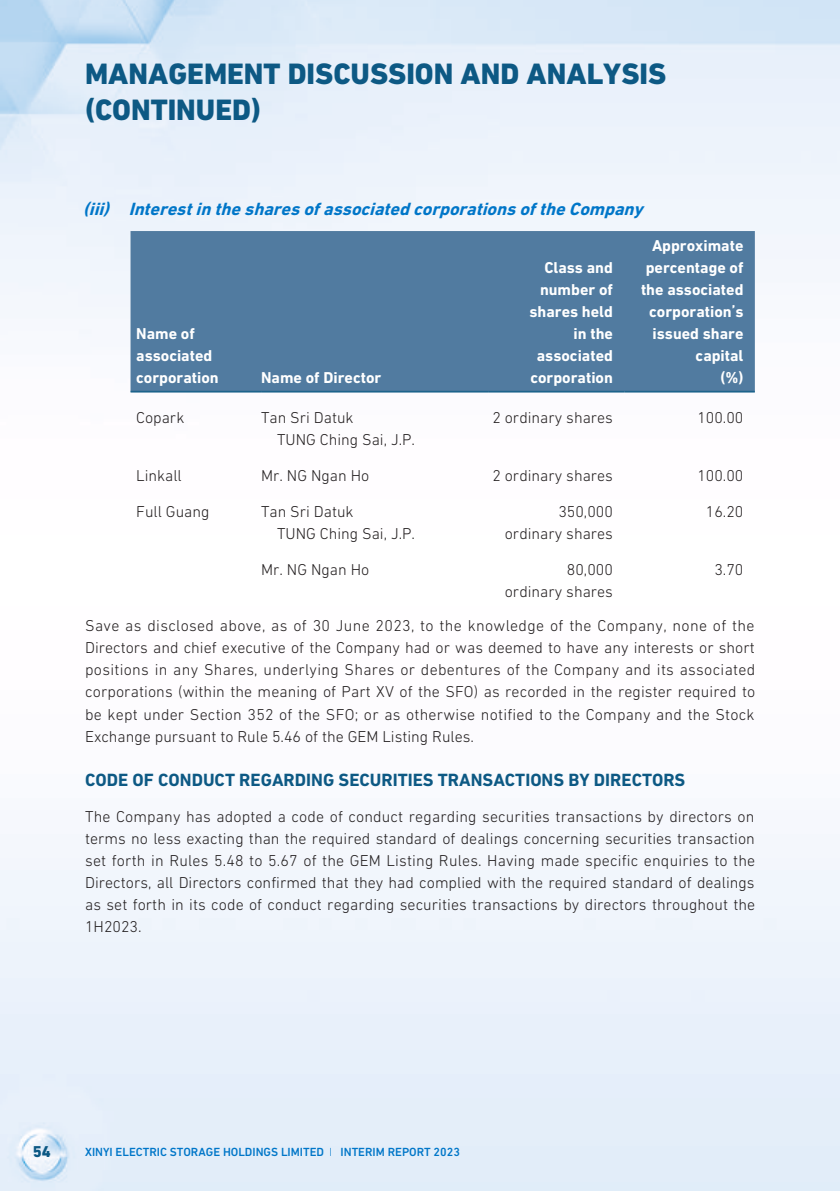
<style>
.page{position:relative;width:840px;height:1191px;background:#fff}
.page>*{position:absolute;margin:0;border:0;box-sizing:border-box;transform-origin:0 0}
.t1{font:800 30px/36px "DIN Next LT Pro";color:#0d5984}
._4__副標題{font:italic 700 18px "DIN Next LT Pro";color:#0076c8}
._3__標題{font:700 18px "DIN Next LT Pro";color:#0d5984}
._1__內文{font:300 16px/22px "DIN Next LT Pro";color:#231f20;text-align:justify}
._1__內文-2{font:700 16px "DIN Next LT Pro";color:#fff}
.t2{font:800 16px "DIN Next LT Pro";color:#0d5984}
.t3{font:500 12px "DIN Next LT Pro";color:#0076c8}
.s1{font-family:"M Hei HK";font-size:8px}
</style>
<div class="page">
<img style="left:0;top:0;width:838px;height:1191px">
<div style="left:130px;top:231px;width:624px;height:160px;background:#517ba0"></div>
<hr style="left:130px;top:391px;width:131px;height:1px;background:#0d5984">
<hr style="left:130px;top:392px;width:131px;height:1px;background:#0d5984">
<hr style="left:261px;top:391px;width:227px;height:1px;background:#0d5984">
<hr style="left:261px;top:392px;width:227px;height:1px;background:#0d5984">
<hr style="left:488px;top:391px;width:136px;height:1px;background:#0d5984">
<hr style="left:488px;top:392px;width:136px;height:1px;background:#0d5984">
<hr style="left:624px;top:391px;width:130px;height:1px;background:#0d5984">
<hr style="left:624px;top:392px;width:130px;height:1px;background:#0d5984">
<h1 class="t1" style="left:85px;top:55px;width:582px">MANAGEMENT DISCUSSION AND ANALYSIS (CONTINUED)</h1>
<p class="_4__副標題" style="left:83px;top:198px;width:566px">(iii) InterestinthesharesofassociatedcorporationsoftheCompany</p>
<p class="_1__內文-2" style="left:136px;top:324px;width:60px">Name of</p>
<p class="_1__內文-2" style="left:136px;top:346px;width:78px">associated</p>
<p class="_1__內文-2" style="left:136px;top:368px;width:84px">corporation</p>
<p class="_1__內文-2" style="left:261px;top:368px;width:122px">Name of Director</p>
<p class="_1__內文" style="left:136px;top:407px;width:50px">Copark</p>
<p class="_1__內文" style="left:261px;top:407px;width:94px">Tan Sri Datuk</p>
<p class="_1__內文" style="left:277px;top:429px;width:139px">TUNG Ching Sai, J.P.</p>
<p class="_1__內文-2" style="left:544px;top:258px;width:70px">Class and</p>
<p class="_1__內文-2" style="left:539px;top:280px;width:74px">number of</p>
<p class="_1__內文-2" style="left:529px;top:302px;width:85px">shares held</p>
<p class="_1__內文-2" style="left:573px;top:324px;width:41px">in the</p>
<p class="_1__內文-2" style="left:536px;top:346px;width:78px">associated</p>
<p class="_1__內文-2" style="left:530px;top:368px;width:84px">corporation</p>
<p class="_1__內文-2" style="left:651px;top:236px;width:93px">Approximate</p>
<p class="_1__內文-2" style="left:645px;top:258px;width:99px">percentage of</p>
<p class="_1__內文-2" style="left:640px;top:280px;width:104px">the associated</p>
<p class="_1__內文-2" style="left:648px;top:302px;width:96px">corporation’s</p>
<p class="_1__內文-2" style="left:652px;top:324px;width:92px">issued share</p>
<p class="_1__內文-2" style="left:695px;top:346px;width:49px">capital</p>
<p class="_1__內文-2" style="left:720px;top:368px;width:24px">(%)</p>
<p class="_1__內文" style="left:492px;top:407px;width:122px">2 ordinary shares</p>
<p class="_1__內文" style="left:697px;top:407px;width:48px">100.00</p>
<p class="_1__內文" style="left:136px;top:465px;width:47px">Linkall</p>
<p class="_1__內文" style="left:261px;top:465px;width:110px">Mr. NG Ngan Ho</p>
<p class="_1__內文" style="left:492px;top:465px;width:122px">2 ordinary shares</p>
<p class="_1__內文" style="left:697px;top:465px;width:48px">100.00</p>
<p class="_1__內文" style="left:136px;top:501px;width:75px">Full Guang</p>
<p class="_1__內文" style="left:261px;top:501px;width:94px">Tan Sri Datuk</p>
<p class="_1__內文" style="left:277px;top:523px;width:139px">TUNG Ching Sai, J.P.</p>
<p class="_1__內文" style="left:558px;top:501px;width:56px">350,000</p>
<p class="_1__內文" style="left:504px;top:523px;width:110px">ordinary shares</p>
<p class="_1__內文" style="left:705px;top:501px;width:39px">16.20</p>
<p class="_1__內文" style="left:261px;top:559px;width:110px">Mr. NG Ngan Ho</p>
<p class="_1__內文" style="left:566px;top:559px;width:47px">80,000</p>
<p class="_1__內文" style="left:504px;top:581px;width:110px">ordinary shares</p>
<p class="_1__內文" style="left:714px;top:559px;width:31px">3.70</p>
<p class="_1__內文" style="left:85px;top:615px;width:671px">Save as disclosed above, as of 30 June 2023, to the knowledge of the Company, none of the Directors and chief executive of the Company had or was deemed to have any interests or short positions in any Shares, underlying Shares or debentures of the Company and its associated corporations (within the meaning of Part XV of the SFO) as recorded in the register required to be kept under Section 352 of the SFO; or as otherwise notified to the Company and the Stock Exchange pursuant to Rule 5.46 of the GEM Listing Rules.</p>
<p class="_3__標題" style="left:85px;top:769px;width:601px">CODE OF CONDUCT REGARDING SECURITIES TRANSACTIONS BY DIRECTORS</p>
<p class="_1__內文" style="left:85px;top:805px;width:671px">The Company has adopted a code of conduct regarding securities transactions by directors on terms no less exacting than the required standard of dealings concerning securities transaction set forth in Rules 5.48 to 5.67 of the GEM Listing Rules. Having made specific enquiries to the Directors, all Directors confirmed that they had complied with the required standard of dealings as set forth in its code of conduct regarding securities transactions by directors throughout the 1H2023.</p>
<p class="t2" style="left:33px;top:1142px;width:19px">54</p>
<p class="t3" style="left:85px;top:1145px;width:376px">XINYI ELECTRIC STORAGE HOLDINGS LIMITED <span class="s1">｜</span> INTERIM REPORT 2023</p>
</div>
